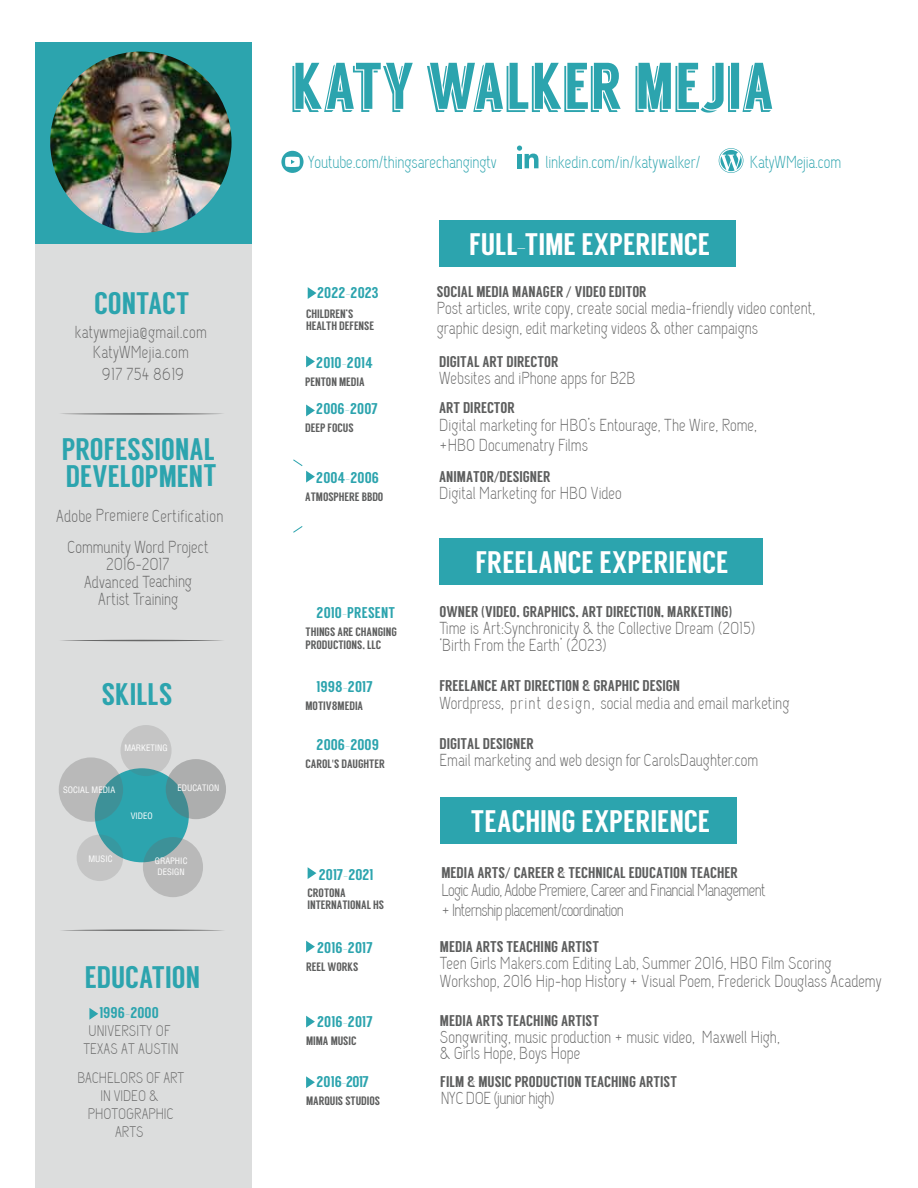
<style>
.page{position:relative;width:918px;height:1188px;background:#fff}
.page>*{position:absolute;margin:0;border:0;box-sizing:border-box;transform-origin:0 0}
.t1{font:65.85px "Langdon";color:#2ca4ae}
.t2{font:31.2px "Langdon";letter-spacing:.005em;color:#fff}
.t3{font:31.2px/27px "Langdon";color:#2ca4ae}
.t4{font:17.25px/17.2px "Capsuula";color:#676767}
.t5{font:17.25px/20.4px "Capsuula";letter-spacing:-.04em;color:#676767}
.t6{font:17.25px "Capsuula";letter-spacing:-.005em;color:#2ca4ae}
.t7{font:17.25px "Capsuula";letter-spacing:-.03em;color:#676767}
.t8{font:15.6px "Langdon";color:#5d5e5e}
.t9{font:15.6px "Langdon";letter-spacing:.01em;color:#2ca4ae}
.t10{font:15.6px "Langdon";letter-spacing:-.01em;color:#2ca4ae}
.t11{font:15.3px/18px "Capsuula";letter-spacing:-.005em;color:#676767;text-align:center}
.t12{font:12.15px/12px "Langdon";letter-spacing:-.005em;color:#5d5e5e}
.t13{font:condensed 8.7px/10.4px "Helvetica";color:#fff;text-align:center}
.s1{font-family:"Myriad Pro"}
</style>
<div class="page">
<div style="left:35px;top:42px;width:217px;height:217px;background:#2ca4ae"></div>
<div style="left:35px;top:245px;width:217px;height:943px;background:#dcdddd"></div>
<svg style="left:517px;top:146px;width:22px;height:22px"></svg>
<svg style="left:61px;top:413px;width:162px;height:2px"></svg>
<svg style="left:61px;top:640px;width:162px;height:1px"></svg>
<svg style="left:62px;top:929px;width:161px;height:2px"></svg>
<div style="left:95px;top:768px;width:94px;height:94px;background:#2ca4ae;border-radius:50%"></div>
<svg style="left:59px;top:757px;width:64px;height:65px;background:#9aafb1"></svg>
<svg style="left:77px;top:835px;width:46px;height:46px;background:#b1bebf"></svg>
<svg style="left:120px;top:725px;width:52px;height:51px;background:#bac1c2"></svg>
<svg style="left:166px;top:759px;width:60px;height:60px;background:#99a7a8"></svg>
<svg style="left:143px;top:837px;width:60px;height:60px;background:#a2b1b3"></svg>
<div style="left:439px;top:220px;width:296px;height:47px;background:#2ca4ae"></div>
<div style="left:439px;top:538px;width:324px;height:47px;background:#2ca4ae"></div>
<svg style="left:293px;top:526px;width:9px;height:6px"></svg>
<svg style="left:719px;top:148px;width:24px;height:25px"></svg>
<svg style="left:89px;top:1008px;width:9px;height:12px"></svg>
<img style="left:50px;top:52px;width:182px;height:181px;border-radius:91px">
<div style="left:440px;top:797px;width:296px;height:47px;background:#2ca4ae"></div>
<svg style="left:306px;top:1016px;width:9px;height:12px"></svg>
<svg style="left:306px;top:1076px;width:9px;height:12px"></svg>
<svg style="left:306px;top:941px;width:9px;height:12px"></svg>
<svg style="left:308px;top:867px;width:8px;height:12px"></svg>
<svg style="left:293px;top:460px;width:22px;height:23px"></svg>
<svg style="left:308px;top:287px;width:9px;height:12px"></svg>
<svg style="left:306px;top:356px;width:9px;height:11px"></svg>
<svg style="left:306px;top:405px;width:9px;height:11px"></svg>
<div style="left:281px;top:151px;width:23px;height:22px;background:#2ca4ae;border-radius:50%"></div>
<svg style="left:285px;top:157px;width:15px;height:10px"></svg>
<h2 class="t3" style="left:94px;top:290px;width:97px">CONTACT</h2>
<p class="t4" style="left:75px;top:323px;width:133px;line-height:21px;text-align:center">katywmejia@gmail.com<br>KatyWMejia.com<br>917 754 8619</p>
<h2 class="t3" style="left:62px;top:436px;width:157px">PROFESSIONAL<br>DEVELOPMENT</h2>
<p class="t4" style="left:56px;top:502px;width:169px;line-height:31px;text-align:center">Adobe Premiere Certification<br>Community Word Project</p>
<p class="t4" style="left:84px;top:557px;width:110px;text-align:center">2016-2017<br>Advanced Teaching<br>Artist Training</p>
<h2 class="t3" style="left:102px;top:681px;width:72px">SKILLS</h2>
<p class="t13" style="left:124px;top:742px;width:45px">MARKETING</p>
<p class="t13" style="left:63px;top:785px;width:54px">SOCIAL MEDIA</p>
<p class="t13" style="left:131px;top:811px;width:24px">VIDEO</p>
<p class="t13" style="left:178px;top:782px;width:43px">EDUCATION</p>
<p class="t13" style="left:89px;top:854px;width:26px">MUSIC</p>
<p class="t13" style="left:155px;top:856px;width:34px">GRAPHIC<br>DESIGN</p>
<h2 class="t3" style="left:85px;top:964px;width:117px">EDUCATION</h2>
<p class="t9" style="left:99px;top:1003px;width:61px">1996-2000</p>
<p class="t11" style="left:83px;top:1023px;width:97px">UNIVERSITY OF<br>TEXAS AT AUSTIN</p>
<p class="t11" style="left:77px;top:1070px;width:108px">BACHELORS OF ART<br>IN VIDEO &amp;<br>PHOTOGRAPHIC<br>ARTS</p>
<h1 class="t1" style="left:290px;top:48px;width:485px">KATY WALKER MEJIA</h1>
<p class="t6" style="left:308px;top:152px;width:191px">Youtube.com/thingsarechangingtv</p>
<p class="t6" style="left:545px;top:153px;width:156px">linkedin.com/in/katywalker/</p>
<p class="t6" style="left:750px;top:152px;width:93px">KatyWMejia.com</p>
<h2 class="t2" style="left:469px;top:226px;width:242px">FULL-TIME EXPERIENCE</h2>
<p class="t9" style="left:317px;top:284px;width:63px">2022-2023</p>
<p class="t12" style="left:306px;top:307px;width:70px">CHILDREN’S<br>HEALTH DEFENSE</p>
<p class="t8" style="left:437px;top:283px;width:211px">SOCIAL MEDIA MANAGER <span class="s1">/</span> VIDEO EDITOR</p>
<p class="t4" style="left:437px;top:300px;width:380px;line-height:19.5px">Post articles, write copy, create social media-friendly video content, graphic design, edit marketing videos &amp; other campaigns</p>
<p class="t9" style="left:316px;top:354px;width:58px">2010-2014</p>
<p class="t12" style="left:305px;top:376px;width:61px">PENTON MEDIA</p>
<p class="t8" style="left:439px;top:353px;width:121px">DIGITAL ART DIRECTOR</p>
<p class="t4" style="left:439px;top:371px;width:198px">Websites and iPhone apps for B2B</p>
<p class="t9" style="left:316px;top:400px;width:63px">2006-2007</p>
<p class="t12" style="left:305px;top:422px;width:50px">DEEP FOCUS</p>
<p class="t8" style="left:439px;top:399px;width:77px">ART DIRECTOR</p>
<p class="t4" style="left:439px;top:416px;width:319px;line-height:20.4px">Digital marketing for HBO’s Entourage, The Wire, Rome, +HBO Documenatry Films</p>
<p class="t9" style="left:316px;top:468px;width:64px">2004-2006</p>
<p class="t12" style="left:305px;top:490px;width:80px">ATMOSPHERE BBDO</p>
<p class="t8" style="left:439px;top:467px;width:113px">ANIMATOR<span class="s1">/</span>DESIGNER</p>
<p class="t4" style="left:439px;top:486px;width:184px">Digital Marketing for HBO Video</p>
<h2 class="t2" style="left:476px;top:544px;width:254px">FREELANCE EXPERIENCE</h2>
<p class="t9" style="left:317px;top:603px;width:80px">2010-PRESENT</p>
<p class="t12" style="left:306px;top:625px;width:93px;line-height:13.5px">THINGS ARE CHANGING<br>PRODUCTIONS, LLC</p>
<p class="t8" style="left:439px;top:602px;width:294px">OWNER (VIDEO, GRAPHICS, ART DIRECTION, MARKETING)</p>
<p class="t4" style="left:439px;top:621px;width:318px;line-height:16.5px">Time is Art:Synchronicity &amp; the Collective Dream (2015) ‘Birth From the Earth’ (2023)</p>
<p class="t9" style="left:317px;top:678px;width:57px">1998-2017</p>
<p class="t12" style="left:306px;top:700px;width:59px">MOTIV8MEDIA</p>
<p class="t8" style="left:439px;top:677px;width:242px">FREELANCE ART DIRECTION &amp; GRAPHIC DESIGN</p>
<p class="t4" style="left:439px;top:695px;width:352px">Wordpress, print design, social media and email marketing</p>
<p class="t9" style="left:317px;top:736px;width:64px">2006-2009</p>
<p class="t12" style="left:306px;top:758px;width:81px">CAROL<span class="s1">'</span>S DAUGHTER</p>
<p class="t8" style="left:439px;top:734px;width:96px">DIGITAL DESIGNER</p>
<p class="t4" style="left:439px;top:753px;width:320px">Email marketing and web design for CarolsDaughter.com</p>
<h2 class="t2" style="left:471px;top:803px;width:241px">TEACHING EXPERIENCE</h2>
<p class="t9" style="left:319px;top:865px;width:56px">2017-2021</p>
<p class="t12" style="left:308px;top:887px;width:78px">CROTONA<br>INTERNATIONAL HS</p>
<p class="t8" style="left:441px;top:864px;width:298px">MEDIA ARTS<span class="s1">/</span> CAREER &amp; TECHNICAL EDUCATION TEACHER</p>
<p class="t5" style="left:441px;top:881px;width:326px">Logic Audio, Adobe Premiere, Career and Financial Management + Internship placement/coordination</p>
<p class="t9" style="left:317px;top:939px;width:57px">2016-2017</p>
<p class="t12" style="left:306px;top:961px;width:54px">REEL WORKS</p>
<p class="t8" style="left:440px;top:937px;width:161px">MEDIA ARTS TEACHING ARTIST</p>
<p class="t4" style="left:440px;top:956px;width:443px">Teen Girls Makers.com Editing Lab, Summer 2016, HBO Film Scoring<br>Workshop, 2016 Hip-hop History + Visual Poem, Frederick Douglass Academy</p>
<p class="t9" style="left:317px;top:1012px;width:57px">2016-2017</p>
<p class="t12" style="left:306px;top:1034px;width:52px">MIMA MUSIC</p>
<p class="t8" style="left:440px;top:1011px;width:161px">MEDIA ARTS TEACHING ARTIST</p>
<p class="t4" style="left:440px;top:1030px;width:342px;line-height:16.5px">Songwriting, music production + music video, Maxwell High, &amp; Girls Hope, Boys Hope</p>
<p class="t10" style="left:316px;top:1072px;width:54px">2016-2017</p>
<p class="t12" style="left:306px;top:1095px;width:76px">MARQUIS STUDIOS</p>
<p class="t8" style="left:440px;top:1072px;width:238px">FILM &amp; MUSIC PRODUCTION TEACHING ARTIST</p>
<p class="t7" style="left:441px;top:1088px;width:116px">NYC DOE (junior high)</p>
</div>
